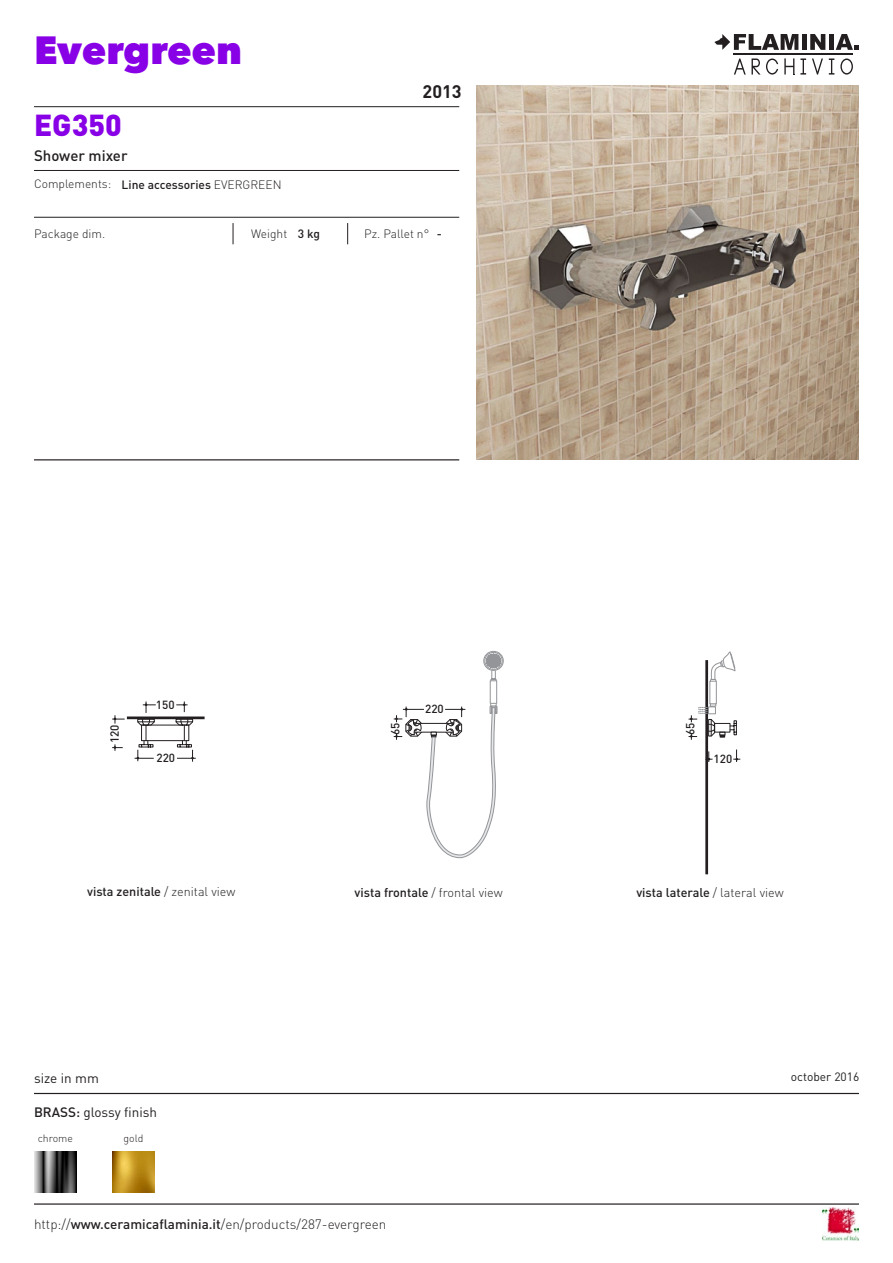
<style>
.page{position:relative;width:893px;height:1263px;background:#fff}
.page>*{position:absolute;margin:0;border:0;box-sizing:border-box;transform-origin:0 0}
.t1{font:800 39px "Avenir Next LT Pro";color:#8800e6}
.t2{font:900 30px "DIN";color:#8800e6}
.t3{font:700 18px "DIN";color:#231f20}
.t4{font:500 15px "DIN";color:#231f20}
.t5{font:300 13.5px "DIN";color:#231f20}
.t6{font:13.5px "DIN";color:#231f20}
.t7{font:500 12.6px "DIN";color:#231f20}
.t8{font:300 12px "DIN";color:#231f20}
.t9{font:12px "DIN";color:#231f20}
.t10{font:500 11.7px "DIN";color:#231f20}
.t11{font:300 10.5px "DIN";color:#231f20}
.s1{font-weight:500}
.s2{font-weight:300}
</style>
<div class="page">
<hr style="left:34px;top:1203px;width:825px;height:2px;background:#231f20">
<img style="left:822px;top:1208px;width:37px;height:32px">
<hr style="left:34px;top:459px;width:425px;height:1px;background:#231f20">
<hr style="left:34px;top:106px;width:425px;height:1px;background:#231f20">
<hr style="left:34px;top:170px;width:425px;height:1px;background:#231f20">
<div style="left:802px;top:34px;width:5px;height:16px;background:#231f20"></div>
<svg style="left:810px;top:34px;width:15px;height:16px"></svg>
<div style="left:829px;top:34px;width:5px;height:16px;background:#231f20"></div>
<hr style="left:734px;top:54px;width:119px;height:1px;background:#231f20">
<svg style="left:800px;top:58px;width:6px;height:17px"></svg>
<svg style="left:829px;top:58px;width:5px;height:17px"></svg>
<svg style="left:784px;top:58px;width:10px;height:17px"></svg>
<svg style="left:812px;top:58px;width:11px;height:17px"></svg>
<svg style="left:714px;top:34px;width:84px;height:16px"></svg>
<svg style="left:836px;top:34px;width:23px;height:16px"></svg>
<svg style="left:840px;top:58px;width:13px;height:17px"></svg>
<svg style="left:734px;top:58px;width:44px;height:17px"></svg>
<img style="left:476px;top:85px;width:383px;height:374px">
<hr style="left:34px;top:1093px;width:825px;height:1px;background:#231f20">
<svg style="left:112px;top:744px;width:11px;height:7px"></svg>
<svg style="left:112px;top:715px;width:13px;height:9px"></svg>
<svg style="left:708px;top:751px;width:4px;height:11px"></svg>
<svg style="left:733px;top:749px;width:7px;height:13px"></svg>
<hr style="left:127px;top:716px;width:78px;height:3px;background:#231f20">
<hr style="left:705px;top:660px;width:3px;height:214px;background:#231f20">
<svg style="left:143px;top:701px;width:13px;height:12px"></svg>
<svg style="left:176px;top:701px;width:12px;height:11px"></svg>
<svg style="left:135px;top:719px;width:61px;height:43px"></svg>
<div style="left:734px;top:720px;width:3px;height:15px;border:1px solid #231f20"></div>
<div style="left:483px;top:651px;width:21px;height:20px;border:1px solid #939598;border-radius:50%"></div>
<svg style="left:484px;top:652px;width:19px;height:28px"></svg>
<div style="left:490px;top:680px;width:7px;height:24px;border:1px solid #939598"></div>
<svg style="left:689px;top:651px;width:47px;height:89px"></svg>
<svg style="left:394px;top:703px;width:104px;height:155px"></svg>
<svg style="left:233px;top:223px;width:1px;height:21px"></svg>
<svg style="left:347px;top:223px;width:1px;height:21px"></svg>
<hr style="left:34px;top:217px;width:425px;height:1px;background:#231f20">
<img style="left:34px;top:1151px;width:42px;height:42px">
<img style="left:113px;top:1151px;width:41px;height:42px">
<h1 class="t1" style="left:34px;top:26px;width:210px">Evergreen</h1>
<h2 class="t2" style="left:34px;top:105px;width:89px">EG350</h2>
<p class="t4" style="left:34px;top:146px;width:95px">Shower mixer</p>
<p class="t8" style="left:34px;top:177px;width:233px">Complements: <span class="s1">Line accessories</span> Eve rgreen</p>
<h3 class="t3" style="left:423px;top:79px;width:41px">2013</h3>
<p class="t8" style="left:34px;top:226px;width:73px">Package dim.</p>
<p class="t8" style="left:251px;top:226px;width:70px">Weight <span class="s1">3 kg</span></p>
<p class="t8" style="left:364px;top:226px;width:79px">Pz. Pallet n° <span class="s1">-</span></p>
<p class="t10" style="left:107px;top:743px;width:20px;rotate:-90deg">120</p>
<p class="t10" style="left:156px;top:697px;width:20px">150</p>
<p class="t10" style="left:156px;top:750px;width:20px">220</p>
<p class="t10" style="left:425px;top:701px;width:20px">220</p>
<p class="t10" style="left:388px;top:735px;width:14px;rotate:-90deg">65</p>
<p class="t10" style="left:683px;top:735px;width:14px;rotate:-90deg">65</p>
<p class="t10" style="left:713px;top:751px;width:20px">120</p>
<p class="t7" style="left:87px;top:883px;width:150px">vista zenitale <span class="s2">/ zenital view</span></p>
<p class="t7" style="left:355px;top:884px;width:150px">vista frontale <span class="s2">/ frontal view</span></p>
<p class="t7" style="left:636px;top:884px;width:149px">vista laterale <span class="s2">/ lateral view</span></p>
<p class="t6" style="left:34px;top:1069px;width:66px">size in mm</p>
<p class="t9" style="left:791px;top:1069px;width:70px">october 2016</p>
<p class="t6" style="left:34px;top:1103px;width:125px"><span class="s1">BRASS:</span> glossy finish</p>
<p class="t11" style="left:38px;top:1132px;width:37px">chrome</p>
<p class="t11" style="left:124px;top:1132px;width:21px">gold</p>
<p class="t5" style="left:34px;top:1216px;width:354px">http://<span class="s1">www.ceramicaflaminia.it</span>/en/products/287-evergreen</p>
</div>
